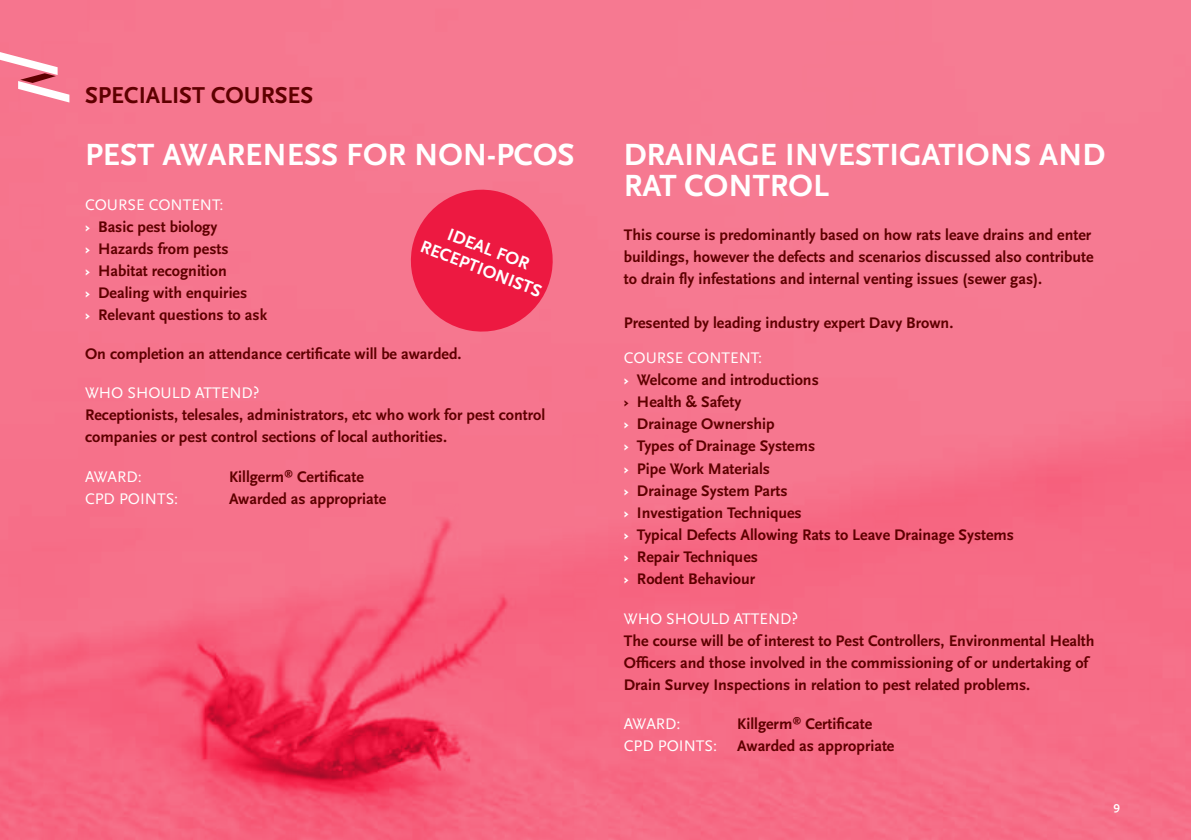
<style>
.page{position:relative;width:1191px;height:840px;background:#fff}
.page>*{position:absolute;margin:0;border:0;box-sizing:border-box;transform-origin:0 0}
.t1{font:700 32px/30px "Scala Sans";color:#fff}
.t2{font:700 24px "Scala Sans";color:#5e0000}
.t3{font:700 18px/20.6px "Scala Sans";color:#fff;text-align:center}
.t4{font:700 16px/22px "Scala Sans";color:#5e0000}
.t5{font:16px "Scala Sans";color:#fff}
.t6{font:700 12px "Scala Sans";color:#fff}
.s1{font-weight:400;color:#fff}
.s2{color:#fff}
</style>
<div class="page">
<img style="left:0;top:0;width:1191px;height:839px">
<svg style="left:405px;top:184px;width:153px;height:153px;background:#ef375a"></svg>
<svg style="left:0;top:52px;width:69px;height:50px"></svg>
<h2 class="t2" style="left:85px;top:82px;width:230px">SPECIALIST COURSES</h2>
<h1 class="t1" style="left:85px;top:141px;width:491px">PEST AWARENESS FOR NON-PCOS</h1>
<p class="t4" style="left:85px;top:194px;width:184px"><span class="s1">COURSE CONTENT:<br></span><span class="s2">›</span> Basic pest biology<br><span class="s2">›</span> Hazards from pests<br><span class="s2">›</span> Habitat recognition<br><span class="s2">›</span> Dealing with enquiries<br><span class="s2">›</span> Relevant questions to ask</p>
<p class="t4" style="left:85px;top:343px;width:378px">On completion an attendance certificate will be awarded.</p>
<p class="t5" style="left:85px;top:384px;width:176px">WHO SHOULD ATTEND?</p>
<p class="t4" style="left:85px;top:404px;width:462px">Receptionists, telesales, administrators, etc who work for pest control companies or pest control sections of local authorities.</p>
<p class="t5" style="left:85px;top:467px;width:58px">AWARD:</p>
<p class="t4" style="left:229px;top:465px;width:136px">Killgerm<sup>®</sup> Certificate</p>
<p class="t5" style="left:85px;top:489px;width:95px">CPD POINTS:</p>
<p class="t4" style="left:229px;top:487px;width:159px">Awarded as appropriate</p>
<p class="t3" style="left:432px;top:217px;width:130px;rotate:21deg">IDEAL FOR<br>RECEPTIONISTS</p>
<h1 class="t1" style="left:624px;top:141px;width:483px">DRAINAGE INVESTIGATIONS AND<br>RAT CONTROL</h1>
<p class="t4" style="left:624px;top:224px;width:471px">This course is predominantly based on how rats leave drains and enter buildings, however the defects and scenarios discussed also contribute to drain fly infestations and internal venting issues (sewer gas).</p>
<p class="t4" style="left:624px;top:312px;width:331px">Presented by leading industry expert Davy Brown.</p>
<p class="t4" style="left:624px;top:347px;width:392px"><span class="s1">COURSE CONTENT:<br></span><span class="s2">›</span> Welcome and introductions<br>› Health &amp; Safety<br><span class="s2">›</span> Drainage Ownership<br><span class="s2">›</span> Types of Drainage Systems<br><span class="s2">›</span> Pipe Work Materials<br><span class="s2">›</span> Drainage System Parts<br><span class="s2">›</span> Investigation Techniques<br><span class="s2">›</span> Typical Defects Allowing Rats to Leave Drainage Systems <span class="s2">›</span> Repair Techniques<br><span class="s2">›</span> Rodent Behaviour</p>
<p class="t5" style="left:624px;top:609px;width:176px">WHO SHOULD ATTEND?</p>
<p class="t4" style="left:624px;top:629px;width:472px">The course will be of interest to Pest Controllers, Environmental Health<br>Officers and those involved in the commissioning of or undertaking of<br>Drain Survey Inspections in relation to pest related problems.</p>
<p class="t5" style="left:624px;top:714px;width:58px">AWARD:</p>
<p class="t4" style="left:737px;top:712px;width:136px">Killgerm<sup>®</sup> Certificate</p>
<p class="t5" style="left:624px;top:736px;width:95px">CPD POINTS:</p>
<p class="t4" style="left:737px;top:734px;width:159px">Awarded as appropriate</p>
<p class="t6" style="left:1113px;top:799px;width:8px">9</p>
</div>
